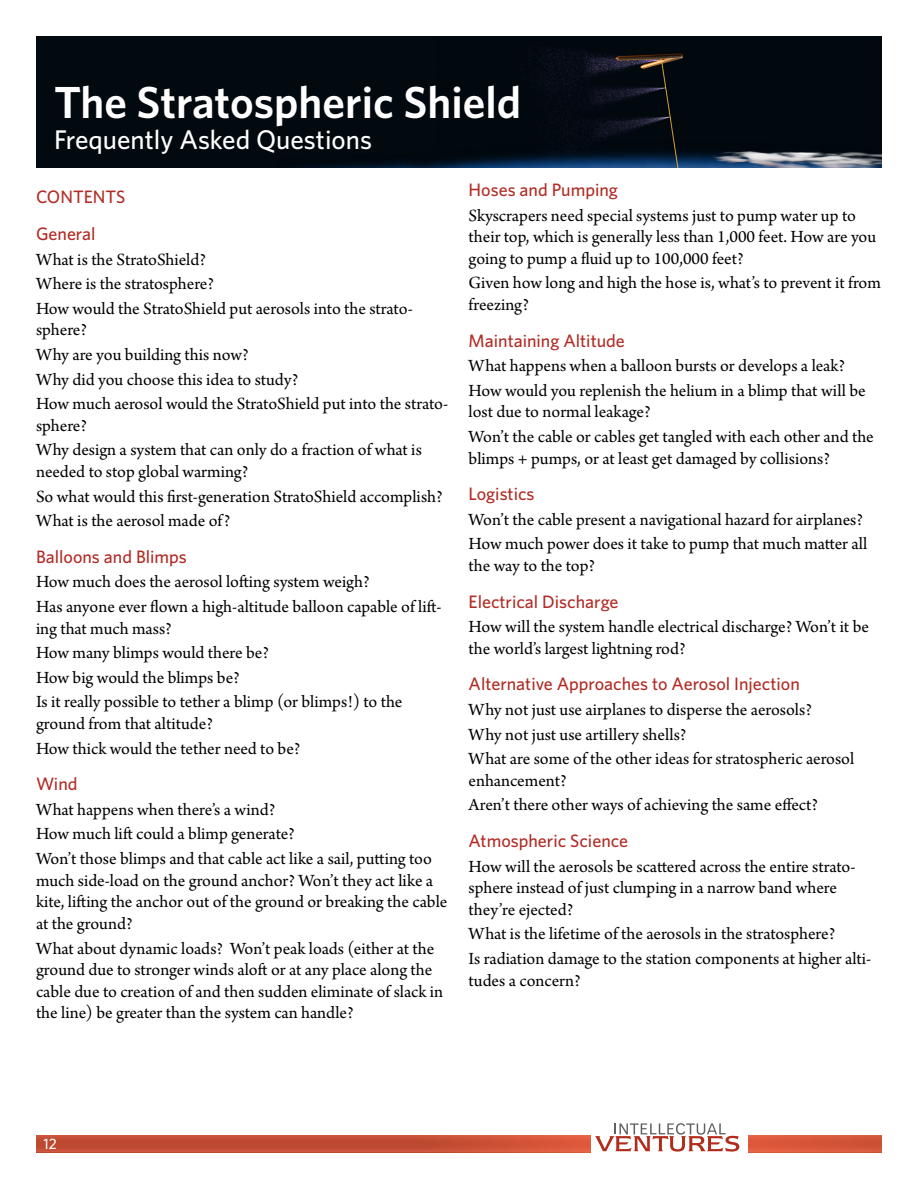
<style>
.page{position:relative;width:918px;height:1188px;background:#fff}
.page>*{position:absolute;margin:0;border:0;box-sizing:border-box;transform-origin:0 0}
.t1{font:600 45px "Whitney";color:#fff}
.t2{font:500 27px "Whitney";color:#fff}
.QuestionLink{font:18px/21.6px "Arno Pro";color:#000}
.FAQ_SectionLink{font:500 18px "Whitney";color:#b12c25}
.t3{font:500 15px "Whitney";color:#fff}
</style>
<div class="page">
<svg style="left:36px;top:1136px;width:846px;height:16px;background:#ca5037"></svg>
<div style="left:591px;top:1114px;width:157px;height:44px;background:#fff"></div>
<svg style="left:595px;top:1123px;width:144px;height:29px"></svg>
<img style="left:36px;top:36px;width:846px;height:132px">
<p class="t1" style="left:54px;top:72px;width:469px">The Stratospheric Shield</p>
<p class="t2" style="left:54px;top:122px;width:319px">Frequently Asked Questions</p>
<p class="FAQ_SectionLink" style="left:36px;top:185px;width:91px">CONTENTS</p>
<p class="FAQ_SectionLink" style="left:36px;top:222px;width:61px">General</p>
<p class="QuestionLink" style="left:36px;top:249px;width:172px">What is the StratoShield?</p>
<p class="QuestionLink" style="left:36px;top:274px;width:180px">Where is the stratosphere?</p>
<p class="QuestionLink" style="left:36px;top:299px;width:378px">How would the StratoShield put aerosols into the strato&shy;sphere?</p>
<p class="QuestionLink" style="left:36px;top:345px;width:214px">Why are you building this now?</p>
<p class="QuestionLink" style="left:36px;top:369px;width:264px">Why did you choose this idea to study?</p>
<p class="QuestionLink" style="left:36px;top:394px;width:414px">How much aerosol would the StratoShield put into the strato&shy;sphere?</p>
<p class="QuestionLink" style="left:36px;top:440px;width:387px">Why design a system that can only do a fraction of what is needed to stop global warming?</p>
<p class="QuestionLink" style="left:36px;top:486px;width:408px">So what would this first-generation StratoShield accomplish?</p>
<p class="QuestionLink" style="left:36px;top:511px;width:196px">What is the aerosol made of?</p>
<p class="FAQ_SectionLink" style="left:36px;top:545px;width:152px">Balloons and Blimps</p>
<p class="QuestionLink" style="left:36px;top:572px;width:335px">How much does the aerosol lofting system weigh?</p>
<p class="QuestionLink" style="left:36px;top:597px;width:407px">Has anyone ever flown a high-altitude balloon capable of lift&shy;ing that much mass?</p>
<p class="QuestionLink" style="left:36px;top:643px;width:235px">How many blimps would there be?</p>
<p class="QuestionLink" style="left:36px;top:668px;width:205px">How big would the blimps be?</p>
<p class="QuestionLink" style="left:36px;top:692px;width:368px">Is it really possible to tether a blimp (or blimps!) to the ground from that altitude?</p>
<p class="QuestionLink" style="left:36px;top:738px;width:266px">How thick would the tether need to be?</p>
<p class="FAQ_SectionLink" style="left:36px;top:772px;width:43px">Wind</p>
<p class="QuestionLink" style="left:36px;top:800px;width:241px">What happens when there’s a wind?</p>
<p class="QuestionLink" style="left:36px;top:824px;width:260px">How much lift could a blimp generate?</p>
<p class="QuestionLink" style="left:36px;top:849px;width:413px">Won’t those blimps and that cable act like a sail, putting too much side-load on the ground anchor? Won’t they act like a kite, lifting the anchor out of the ground or breaking the cable at the ground?</p>
<p class="QuestionLink" style="left:36px;top:938px;width:409px">What about dynamic loads? Won’t peak loads (either at the ground due to stronger winds aloft or at any place along the cable due to creation of and then sudden eliminate of slack in the line) be greater than the system can handle?</p>
<p class="FAQ_SectionLink" style="left:469px;top:178px;width:151px">Hoses and Pumping</p>
<p class="QuestionLink" style="left:469px;top:205px;width:409px">Skyscrapers need special systems just to pump water up to their top, which is generally less than 1,000 feet. How are you going to pump a fluid up to 100,000 feet?</p>
<p class="QuestionLink" style="left:469px;top:273px;width:414px">Given how long and high the hose is, what’s to prevent it from freezing?</p>
<p class="FAQ_SectionLink" style="left:469px;top:328px;width:158px">Maintaining Altitude</p>
<p class="QuestionLink" style="left:469px;top:356px;width:378px">What happens when a balloon bursts or develops a leak?</p>
<p class="QuestionLink" style="left:469px;top:381px;width:399px">How would you replenish the helium in a blimp that will be lost due to normal leakage?</p>
<p class="QuestionLink" style="left:469px;top:427px;width:407px">Won’t the cable or cables get tangled with each other and the blimps + pumps, or at least get damaged by collisions?</p>
<p class="FAQ_SectionLink" style="left:469px;top:482px;width:67px">Logistics</p>
<p class="QuestionLink" style="left:469px;top:510px;width:396px">Won’t the cable present a navigational hazard for airplanes?</p>
<p class="QuestionLink" style="left:469px;top:534px;width:400px">How much power does it take to pump that much matter all the way to the top?</p>
<p class="FAQ_SectionLink" style="left:469px;top:589px;width:151px">Electrical Discharge</p>
<p class="QuestionLink" style="left:469px;top:617px;width:402px">How will the system handle electrical discharge? Won’t it be the world’s largest lightning rod?</p>
<p class="FAQ_SectionLink" style="left:469px;top:672px;width:333px">Alternative Approaches to Aerosol Injection</p>
<p class="QuestionLink" style="left:469px;top:700px;width:345px">Why not just use airplanes to disperse the aerosols?</p>
<p class="QuestionLink" style="left:469px;top:724px;width:219px">Why not just use artillery shells?</p>
<p class="QuestionLink" style="left:469px;top:749px;width:387px">What are some of the other ideas for stratospheric aerosol enhancement?</p>
<p class="QuestionLink" style="left:469px;top:795px;width:351px">Aren’t there other ways of achieving the same effect?</p>
<p class="FAQ_SectionLink" style="left:469px;top:829px;width:161px">Atmospheric Science</p>
<p class="QuestionLink" style="left:469px;top:856px;width:389px">How will the aerosols be scattered across the entire strato&shy;sphere instead of just clumping in a narrow band where they’re ejected?</p>
<p class="QuestionLink" style="left:469px;top:924px;width:368px">What is the lifetime of the aerosols in the stratosphere?</p>
<p class="QuestionLink" style="left:469px;top:949px;width:404px">Is radiation damage to the station components at higher alti&shy;tudes a concern?</p>
<p class="t3" style="left:43px;top:1134px;width:15px">12</p>
</div>
